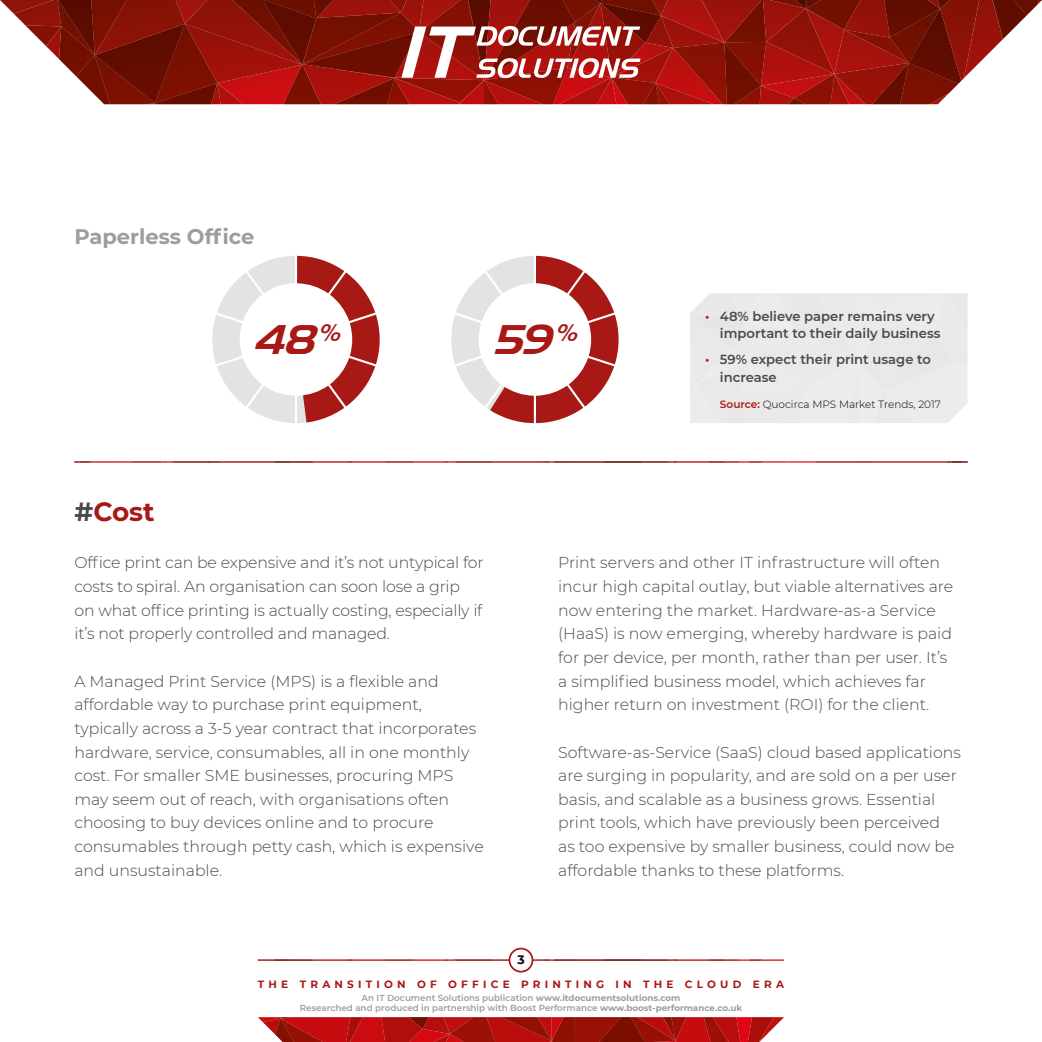
<style>
.page{position:relative;width:1042px;height:1042px;background:#fff}
.page>*{position:absolute;margin:0;border:0;box-sizing:border-box;transform-origin:0 0}
.t1{font:40.25px "Tamworth Gothic";color:#a81916}
.t2{font:700 26.25px "Montserrat";color:#a81916}
.t3{font:700 21px "Montserrat";color:#9d9d9c}
.t4{font:300 15.75px/23.6px "Montserrat";color:#4a4a49}
.t5{font:600 13.12px/17.5px "Montserrat";color:#4a4a49}
.t6{font:700 12.25px "Montserrat";color:#000}
.t7{font:700 10.5px "Montserrat";letter-spacing:.4em;color:#a81916}
.t8{font:300 10.5px "Montserrat";color:#000}
.t9{font:600 8.75px/10.5px "Montserrat";color:#9d9d9c;text-align:center}
.s1{color:#a81916}
.s2{font-weight:600;color:#a81916}
.s3{color:#4a4a49}
.s4{font-weight:700}
</style>
<div class="page">
<div style="left:690px;top:293px;width:277px;height:130px;background:#eaeaea"></div>
<svg style="left:212px;top:256px;width:168px;height:167px"></svg>
<svg style="left:451px;top:256px;width:167px;height:167px"></svg>
<svg style="left:74px;top:461px;width:893px;height:2px;background:#ba5654"></svg>
<svg style="left:0;top:0;width:1042px;height:104px;background:#9c332a"></svg>
<svg style="left:258px;top:959px;width:526px;height:2px"></svg>
<div style="left:509px;top:948px;width:23px;height:23px;background:#fff;border-radius:50%"></div>
<div style="left:508px;top:947px;width:25px;height:25px;border:2px solid #a81916;border-radius:50%"></div>
<svg style="left:258px;top:1017px;width:526px;height:25px;background:#b11c18"></svg>
<h3 class="t3" style="left:74px;top:221px;width:182px">Paperless Office</h3>
<h1 class="t1" style="left:252px;top:315px;width:89px">48<sup>%</sup></h1>
<h1 class="t1" style="left:493px;top:315px;width:85px">59<sup>%</sup></h1>
<p class="t5" style="left:720px;top:307px;width:222px;text-indent:-15px"><span class="s1">•</span> 48% believe paper remains very important to their daily business</p>
<p class="t5" style="left:720px;top:350px;width:212px;text-indent:-15px"><span class="s1">•</span> 59% expect their print usage to increase</p>
<p class="t8" style="left:720px;top:397px;width:222px"><span class="s2">Source:</span> Quocirca MPS Market Trends, 2017</p>
<h2 class="t2" style="left:74px;top:493px;width:82px"><span class="s3">#</span>Cost</h2>
<p class="t4" style="left:74px;top:550px;width:411px">Office print can be expensive and it’s not untypical for costs to spiral. An organisation can soon lose a grip on what office printing is actually costing, especially if it’s not properly controlled and managed.</p>
<p class="t4" style="left:74px;top:669px;width:411px">A Managed Print Service (MPS) is a flexible and affordable way to purchase print equipment, typically across a 3-5 year contract that incorporates hardware, service, consumables, all in one monthly cost. For smaller SME businesses, procuring MPS may seem out of reach, with organisations often choosing to buy devices online and to procure consumables through petty cash, which is expensive and unsustainable.</p>
<p class="t4" style="left:558px;top:550px;width:397px">Print servers and other IT infrastructure will often incur high capital outlay, but viable alternatives are now entering the market. Hardware-as-a Service (HaaS) is now emerging, whereby hardware is paid for per device, per month, rather than per user. It’s a simplified business model, which achieves far higher return on investment (ROI) for the client.</p>
<p class="t4" style="left:558px;top:739px;width:404px">Software-as-Service (SaaS) cloud based applications are surging in popularity, and are sold on a per user basis, and scalable as a business grows. Essential print tools, which have previously been perceived<br>as too expensive by smaller business, could now be affordable thanks to these platforms.</p>
<p class="t6" style="left:517px;top:951px;width:9px">3</p>
<p class="t7" style="left:258px;top:976px;width:527px">THE TRANSITION OF OFFICE PRINTING IN THE CLOUD ERA</p>
<p class="t9" style="left:300px;top:992px;width:444px">An IT Document Solutions publication <span class="s4">www.itdocumentsolutions.com<br></span>Researched and produced in partnership with Boost Performance <span class="s4">www.boost-performance.co.uk</span></p>
</div>
